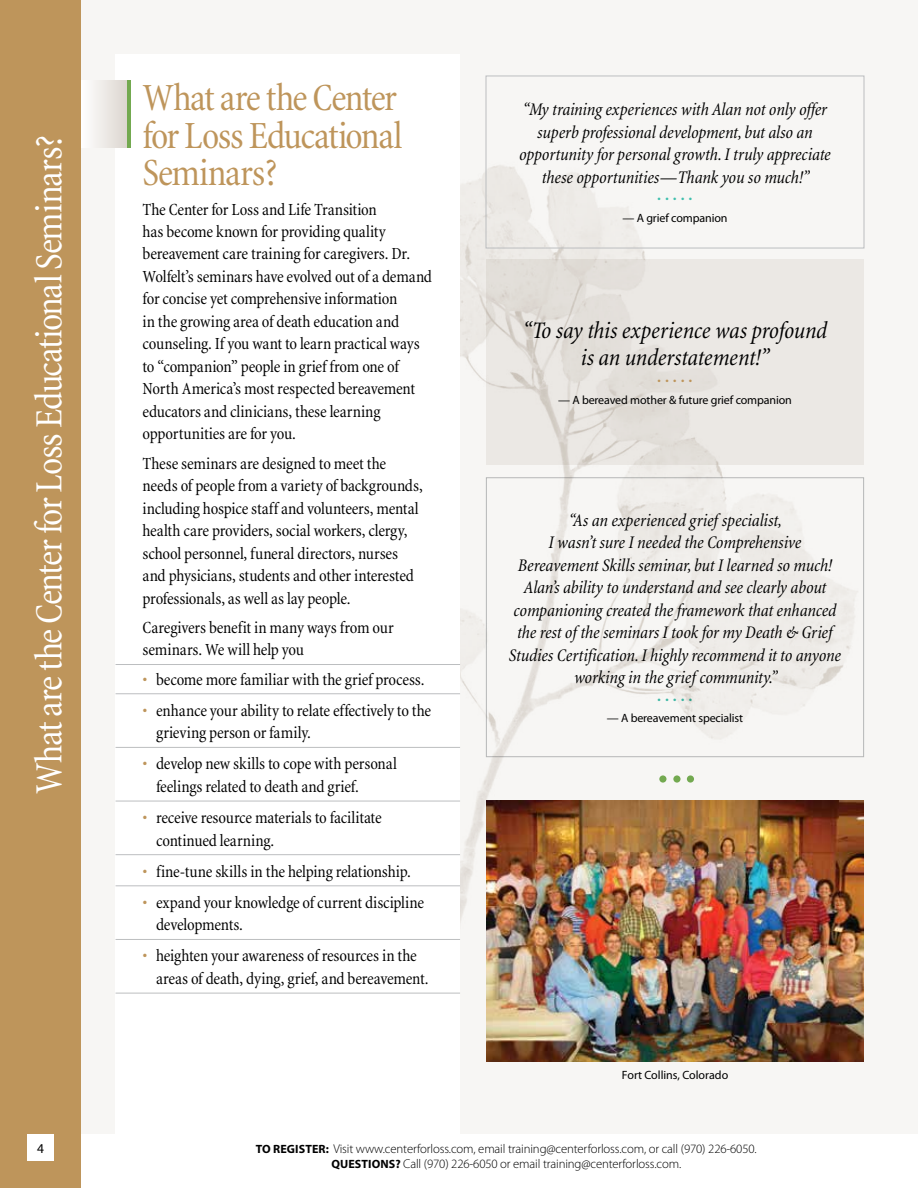
<style>
.page{position:relative;width:918px;height:1188px;background:#fff}
.page>*{position:absolute;margin:0;border:0;box-sizing:border-box;transform-origin:0 0}
.t1{font:condensed 39px "Minion";letter-spacing:-.035em;color:#fff}
.t2{font:condensed 39px/37.5px "Minion";letter-spacing:-.035em;color:#be955b}
.t3{font:italic condensed 24px/27px "Minion";letter-spacing:-.005em;color:#000;text-align:center}
.t4{font:italic condensed 18px/22.5px "Minion";letter-spacing:-.005em;color:#000;text-align:center}
.t5{font:condensed 17.25px/22.5px "Minion";letter-spacing:-.01em;color:#000}
.t6{font:13.5px "Myriad Pro";color:#000}
.t7{font:300 12.75px/15px "Myriad Pro";letter-spacing:-.01em;color:#000;text-align:center}
.t8{font:12px "Myriad Pro";letter-spacing:-.01em;color:#000}
.t9{font:12px "Myriad Pro";color:#3fbfad}
.t10{font:12px "Myriad Pro";color:#be955b}
.s1{color:#be955b}
.s2{font-weight:700;font-size:12px}
</style>
<div class="page">
<div style="left:81px;top:0;width:837px;height:1134px;background:#f7f6f4"></div>
<div style="left:0;top:0;width:81px;height:1188px;background:#be955b"></div>
<div style="left:27px;top:1134px;width:27px;height:27px;background:#fff"></div>
<img style="left:460px;top:133px;width:405px;height:789px">
<div style="left:116px;top:54px;width:344px;height:1080px;background:#fff"></div>
<hr style="left:116px;top:664px;width:344px;height:1px;background:#bcbec0">
<hr style="left:116px;top:693px;width:344px;height:1px;background:#bcbec0">
<hr style="left:116px;top:747px;width:344px;height:1px;background:#bcbec0">
<hr style="left:116px;top:801px;width:344px;height:1px;background:#bcbec0">
<hr style="left:116px;top:854px;width:344px;height:1px;background:#bcbec0">
<hr style="left:116px;top:885px;width:344px;height:1px;background:#bcbec0">
<hr style="left:116px;top:939px;width:344px;height:1px;background:#bcbec0">
<hr style="left:116px;top:993px;width:344px;height:1px;background:#bcbec0">
<svg style="left:81px;top:80px;width:47px;height:68px"></svg>
<hr style="left:128px;top:80px;width:3px;height:68px;background:#73a950">
<img style="left:486px;top:801px;width:378px;height:261px">
<div style="left:486px;top:76px;width:378px;height:172px;border:1px solid #bcbec0"></div>
<div style="left:486px;top:259px;width:378px;height:205px;background:linear-gradient(to right,#e3dfda,#ece9e6)"></div>
<div style="left:659px;top:775px;width:7px;height:8px;background:#73a950;border-radius:50%"></div>
<div style="left:673px;top:775px;width:8px;height:8px;background:#73a950;border-radius:50%"></div>
<div style="left:687px;top:775px;width:7px;height:8px;background:#73a950;border-radius:50%"></div>
<div style="left:486px;top:477px;width:378px;height:280px;border:1px solid #bcbec0"></div>
<h1 class="t1" style="left:29px;top:794px;width:660px;rotate:-90deg">What are the Center for Loss Educational Seminars?</h1>
<p class="t6" style="left:37px;top:1141px;width:8px">4</p>
<h1 class="t2" style="left:143px;top:80px;width:261px">What are the Center for Loss Educational<br>Seminars?</h1>
<p class="t5" style="left:143px;top:198px;width:291px">The Center for Loss and Life Transition<br>has become known for providing quality bereavement care training for caregivers. Dr.<br>Wolfelt’s seminars have evolved out of a demand for concise yet comprehensive information<br>in the growing area of death education and counseling. If you want to learn practical ways to “companion” people in grief from one of North America’s most respected bereavement educators and clinicians, these learning opportunities are for you.</p>
<p class="t5" style="left:143px;top:452px;width:282px">These seminars are designed to meet the needs of people from a variety of backgrounds, including hospice staff and volunteers, mental health care providers, social workers, clergy, school personnel, funeral directors, nurses and physicians, students and other interested professionals, as well as lay people.</p>
<p class="t5" style="left:143px;top:617px;width:253px">Caregivers benefit in many ways from our seminars. We will help you</p>
<p class="t5" style="left:143px;top:668px;width:283px"><span class="s1">•</span> become more familiar with the grief process.</p>
<p class="t5" style="left:156px;top:700px;width:277px;text-indent:-14px"><span class="s1">•</span> enhance your ability to relate effectively to the grieving person or family.</p>
<p class="t5" style="left:156px;top:753px;width:242px;text-indent:-14px"><span class="s1">•</span> develop new skills to cope with personal feelings related to death and grief.</p>
<p class="t5" style="left:156px;top:807px;width:227px;text-indent:-14px"><span class="s1">•</span> receive resource materials to facilitate continued learning.</p>
<p class="t5" style="left:143px;top:860px;width:270px"><span class="s1">•</span> fine-tune skills in the helping relationship.</p>
<p class="t5" style="left:156px;top:892px;width:269px;text-indent:-14px"><span class="s1">•</span> expand your knowledge of current discipline developments.</p>
<p class="t5" style="left:156px;top:945px;width:274px;text-indent:-14px"><span class="s1">•</span> heighten your awareness of resources in the areas of death, dying, grief, and bereavement.</p>
<p class="t4" style="left:519px;top:99px;width:313px">“My training experiences with Alan not only offer superb professional development, but also an opportunity for personal growth. I truly appreciate these opportunities—Thank you so much!”</p>
<p class="t9" style="left:658px;top:192px;width:36px">•••••</p>
<p class="t8" style="left:623px;top:211px;width:106px">— A grief companion</p>
<h2 class="t3" style="left:523px;top:317px;width:306px">“To say this experience was profound is an understatement!”</h2>
<p class="t10" style="left:658px;top:374px;width:36px">•••••</p>
<p class="t8" style="left:558px;top:393px;width:235px">— A bereaved mother &amp; future grief companion</p>
<p class="t4" style="left:509px;top:509px;width:334px">“As an experienced grief specialist,<br>I wasn’t sure I needed the Comprehensive Bereavement Skills seminar, but I learned so much!<br>Alan’s ability to understand and see clearly about companioning created the framework that enhanced the rest of the seminars I took for my Death &amp; Grief Studies Certification. I highly recommend it to anyone working in the grief community.”</p>
<p class="t9" style="left:658px;top:692px;width:36px">•••••</p>
<p class="t8" style="left:607px;top:712px;width:138px">— A bereavement specialist</p>
<p class="t8" style="left:622px;top:1069px;width:108px">Fort Collins, Colorado</p>
<p class="t7" style="left:256px;top:1142px;width:502px"><span class="s2">TO REGISTER:</span> Visit www.centerforloss.com, email training@centerforloss.com, or call (970) 226-6050.<br><span class="s2">QUESTIONS?</span> Call (970) 226-6050 or email training@centerforloss.com.</p>
</div>
